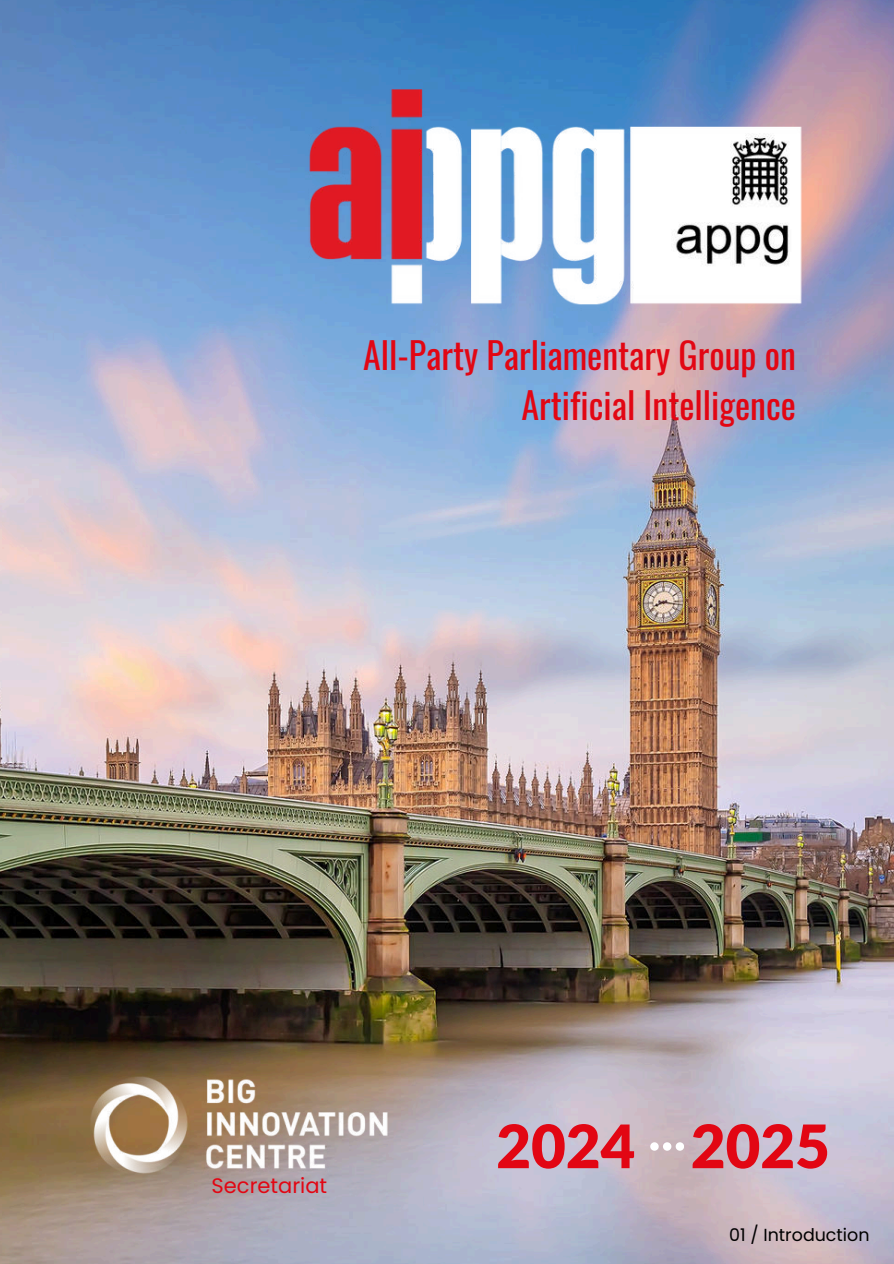
<style>
.page{position:relative;width:894px;height:1264px;background:#fff}
.page>*{position:absolute;margin:0;border:0;box-sizing:border-box;transform-origin:0 0}
.t1{font:900 59.85px "Lato";color:#e20613}
.t2{font:36px/49.5px "Oswald";color:#e20613;text-align:right}
.t3{font:21px "Poppins";color:#e20613}
.t4{font:17.4px "Poppins";color:#000}
</style>
<div class="page">
<img style="left:0;top:0;width:893px;height:1263px">
<img style="left:89px;top:1074px;width:300px;height:99px">
<img style="left:271px;top:89px;width:533px;height:228px">
<svg style="left:650px;top:1142px;width:33px;height:8px"></svg>
<p class="t2" style="left:363px;top:327px;width:434px">All-Party Parliamentary Group on<br>Artificial Intelligence</p>
<p class="t3" style="left:211px;top:1173px;width:117px">Secretariat</p>
<h1 class="t1" style="left:496px;top:1101px;width:335px">2024 2025</h1>
<p class="t4" style="left:729px;top:1224px;width:142px">01 / Introduction</p>
</div>
